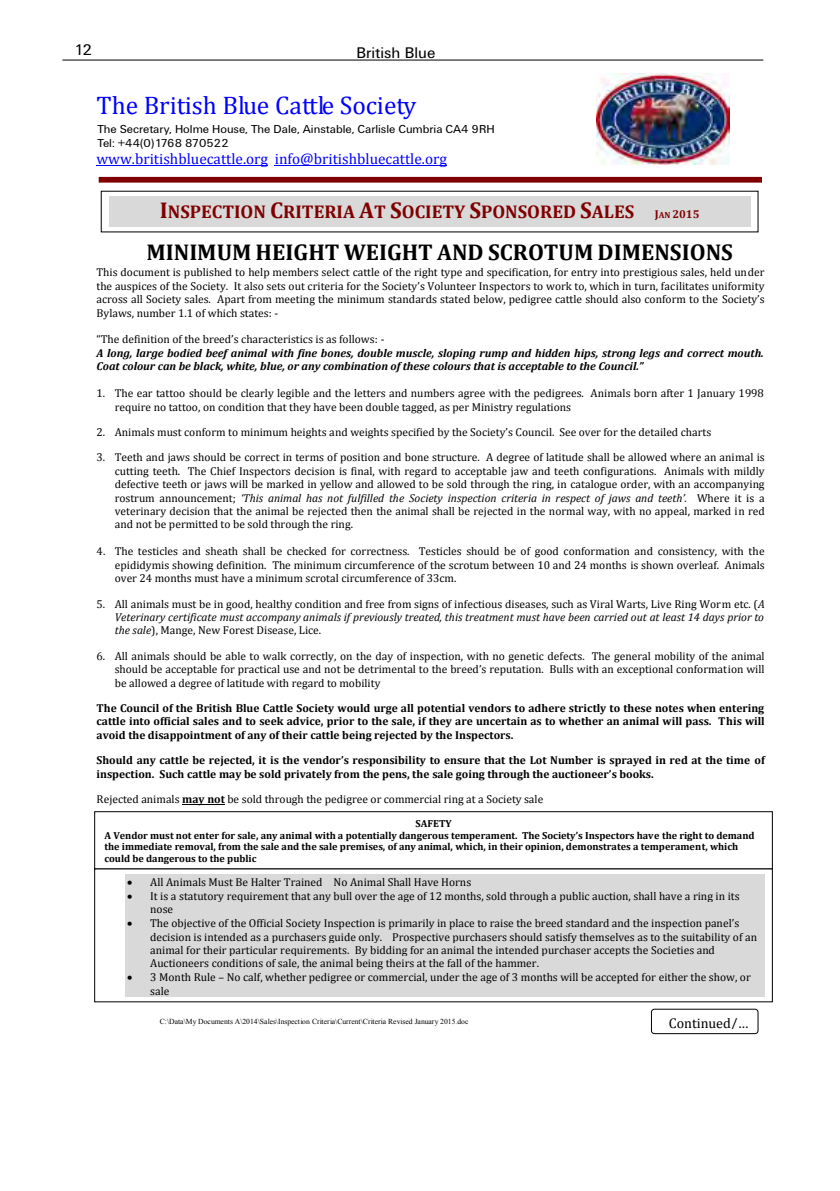
<style>
.page{position:relative;width:840px;height:1191px;background:#fff}
.page>*{position:absolute;margin:0;border:0;box-sizing:border-box;transform-origin:0 0}
.t1{font:25.4px "Cambria";color:#00f}
.t2{font:700 22.8px "Cambria";color:#000}
.t3{font:700 18.4px "Cambria";color:#800000}
.t4{font:16px "Unitus T";color:#000}
.t5{font:15.2px "Cambria";color:#00f}
.t6{font:14px "Cambria";color:#000}
.t7{font:12.6px/15px "Cambria";color:#000}
.t8{font:12px/14px "Unitus T";color:#000}
.t9{font:11.4px/13.4px "Cambria";color:#000;text-align:justify}
.t10{font:700 11.4px/13.4px "Cambria";color:#000;text-align:justify}
.t11{font:italic 700 11.4px/13.4px "Cambria";color:#000}
.t12{font:700 10.2px/12px "Cambria";color:#000}
.t13{font:7.6px "Times New Roman";color:#000}
.s1{font-size:22.8px}
.s2{font-size:11.4px}
.s3{font-size:8.8px}
.s4{font-style:italic}
.s5{font-weight:700}
</style>
<div class="page">
<hr style="left:62px;top:60px;width:701px;height:1px;background:#000">
<img style="left:596px;top:73px;width:133px;height:92px">
<hr style="left:96px;top:165px;width:172px;height:1px;background:#00f">
<hr style="left:274px;top:165px;width:173px;height:1px;background:#00f">
<hr style="left:182px;top:803px;width:43px;height:1px;background:#000">
<div style="left:109px;top:196px;width:641px;height:27px;background:#d9d9d9"></div>
<hr style="left:109px;top:223px;width:641px;height:4px;background:#d9d9d9">
<div style="left:99px;top:177px;width:662px;height:6px;background:#800000"></div>
<div style="left:94px;top:811px;width:678px;height:58px;border:1px solid #000"></div>
<div style="left:94px;top:868px;width:678px;height:134px;border:1px solid #000"></div>
<div style="left:125px;top:874px;width:639px;height:14px;background:#d9d9d9"></div>
<div style="left:125px;top:888px;width:639px;height:14px;background:#d9d9d9"></div>
<div style="left:125px;top:902px;width:639px;height:13px;background:#d9d9d9"></div>
<div style="left:125px;top:915px;width:639px;height:14px;background:#d9d9d9"></div>
<div style="left:125px;top:929px;width:639px;height:14px;background:#d9d9d9"></div>
<div style="left:125px;top:943px;width:639px;height:13px;background:#d9d9d9"></div>
<div style="left:125px;top:956px;width:639px;height:14px;background:#d9d9d9"></div>
<div style="left:125px;top:970px;width:639px;height:14px;background:#d9d9d9"></div>
<div style="left:125px;top:984px;width:639px;height:13px;background:#d9d9d9"></div>
<div style="left:650px;top:1008px;width:108px;height:26px;background:#fff;border:1px solid #000;border-radius:3px"></div>
<h3 class="t4" style="left:74px;top:40px;width:20px">12</h3>
<h3 class="t4" style="left:356px;top:43px;width:80px">British Blue</h3>
<h1 class="t1" style="left:96px;top:90px;width:321px">The British Blue Cattle Society</h1>
<p class="t7" style="left:96px;top:120px;width:341px">The Secretary, Fell View, Blencarn, Penrith, Cumbria CA10 1TX t. 00 44 (0)1768 88775 f. 00 44 (0)1768 88779</p>
<h3 class="t5" style="left:96px;top:150px;width:352px">www.britishbluecattle.org info@britishbluecattle.org</h3>
<p class="t8" style="left:97px;top:122px;width:398px">The Secretary, Holme House, The Dale, Ainstable, Carlisle Cumbria CA4 9RH<br>Tel: +44(0)1768 870522</p>
<h3 class="t3" style="left:160px;top:199px;width:541px"><span class="s1">I</span>NSPECTION <span class="s1">C</span>RITERIA <span class="s1">A</span>T <span class="s1">S</span>OCIETY <span class="s1">S</span>PONSORED <span class="s1">S</span>ALES <span class="s2">J</span><span class="s3">AN</span> <span class="s2">2015</span></h3>
<h2 class="t2" style="left:146px;top:236px;width:587px">MINIMUM HEIGHT WEIGHT AND SCROTUM DIMENSIONS</h2>
<p class="t9" style="left:96px;top:266px;width:669px">This document is published to help members select cattle of the right type and specification, for entry into prestigious sales, held under the auspices of the Society. It also sets out criteria for the Society’s Volunteer Inspectors to work to, which in turn, facilitates uniformity across all Society sales. Apart from meeting the minimum standards stated below, pedigree cattle should also conform to the Society’s Bylaws, number 1.1 of which states: -</p>
<p class="t9" style="left:96px;top:333px;width:289px">“The definition of the breed’s characteristics is as follows: -</p>
<p class="t11" style="left:96px;top:346px;width:668px">A long, large bodied beef animal with fine bones, double muscle, sloping rump and hidden hips, strong legs and correct mouth.<br>Coat colour can be black, white, blue, or any combination of these colours that is acceptable to the Council.”</p>
<p class="t9" style="left:115px;top:386px;width:650px;text-indent:-18px">1. The ear tattoo should be clearly legible and the letters and numbers agree with the pedigrees. Animals born after 1 January 1998 require no tattoo, on condition that they have been double tagged, as per Ministry regulations</p>
<p class="t9" style="left:96px;top:425px;width:616px">2. Animals must conform to minimum heights and weights specified by the Society’s Council. See over for the detailed charts</p>
<p class="t9" style="left:115px;top:451px;width:651px;text-indent:-18px">3. Teeth and jaws should be correct in terms of position and bone structure. A degree of latitude shall be allowed where an animal is cutting teeth. The Chief Inspectors decision is final, with regard to acceptable jaw and teeth configurations. Animals with mildly defective teeth or jaws will be marked in yellow and allowed to be sold through the ring, in catalogue order, with an accompanying rostrum announcement; <span class="s4">‘This animal has not fulfilled the Society inspection criteria in respect of jaws and teeth’.</span> Where it is a veterinary decision that the animal be rejected then the animal shall be rejected in the normal way, with no appeal, marked in red and not be permitted to be sold through the ring.</p>
<p class="t9" style="left:115px;top:544px;width:651px;text-indent:-18px">4. The testicles and sheath shall be checked for correctness. Testicles should be of good conformation and consistency, with the epididymis showing definition. The minimum circumference of the scrotum between 10 and 24 months is shown overleaf. Animals over 24 months must have a minimum scrotal circumference of 33cm.</p>
<p class="t9" style="left:115px;top:597px;width:651px;text-indent:-18px">5. All animals must be in good, healthy condition and free from signs of infectious diseases, such as Viral Warts, Live Ring Worm etc. (<span class="s4">A Veterinary certificate must accompany animals if previously treated, this treatment must have been carried out at least 14 days prior to the sale</span>), Mange, New Forest Disease, Lice.</p>
<p class="t9" style="left:115px;top:649px;width:651px;text-indent:-18px">6. All animals should be able to walk correctly, on the day of inspection, with no genetic defects. The general mobility of the animal should be acceptable for practical use and not be detrimental to the breed’s reputation. Bulls with an exceptional conformation will be allowed a degree of latitude with regard to mobility</p>
<p class="t10" style="left:96px;top:701px;width:669px">The Council of the British Blue Cattle Society would urge all potential vendors to adhere strictly to these notes when entering cattle into official sales and to seek advice, prior to the sale, if they are uncertain as to whether an animal will pass. This will avoid the disappointment of any of their cattle being rejected by the Inspectors.</p>
<p class="t10" style="left:96px;top:753px;width:669px">Should any cattle be rejected, it is the vendor’s responsibility to ensure that the Lot Number is sprayed in red at the time of inspection. Such cattle may be sold privately from the pens, the sale going through the auctioneer’s books.</p>
<p class="t9" style="left:96px;top:792px;width:448px">Rejected animals <span class="s5">may not</span> be sold through the pedigree or commercial ring at a Society sale</p>
<p class="t12" style="left:104px;top:816px;width:651px;text-indent:311px">SAFETY<br>A Vendor must not enter for sale, any animal with a potentially dangerous temperament. The Society’s Inspectors have the right to demand the immediate removal, from the sale and the sale premises, of any animal, which, in their opinion, demonstrates a temperament, which could be dangerous to the public</p>
<p class="t9" style="left:127px;top:875px;width:345px">• All Animals Must Be Halter Trained No Animal Shall Have Horns</p>
<p class="t9" style="left:150px;top:889px;width:590px;text-indent:-23px">• It is a statutory requirement that any bull over the age of 12 months, sold through a public auction, shall have a ring in its nose</p>
<p class="t9" style="left:150px;top:916px;width:608px;text-align:left;text-indent:-23px">• The objective of the Official Society Inspection is primarily in place to raise the breed standard and the inspection panel’s decision is intended as a purchasers guide only. Prospective purchasers should satisfy themselves as to the suitability of an animal for their particular requirements. By bidding for an animal the intended purchaser accepts the Societies and Auctioneers conditions of sale, the animal being theirs at the fall of the hammer.</p>
<p class="t9" style="left:150px;top:970px;width:601px;text-indent:-23px">• 3 Month Rule – No calf, whether pedigree or commercial, under the age of 3 months will be accepted for either the show, or sale</p>
<p class="t6" style="left:668px;top:1015px;width:81px">Continued/…</p>
<p class="t13" style="left:160px;top:1016px;width:310px">C:\Data\My Documents A\2014\Sales\Inspection Criteria\Current\Criteria Revised January 2015.doc</p>
</div>
